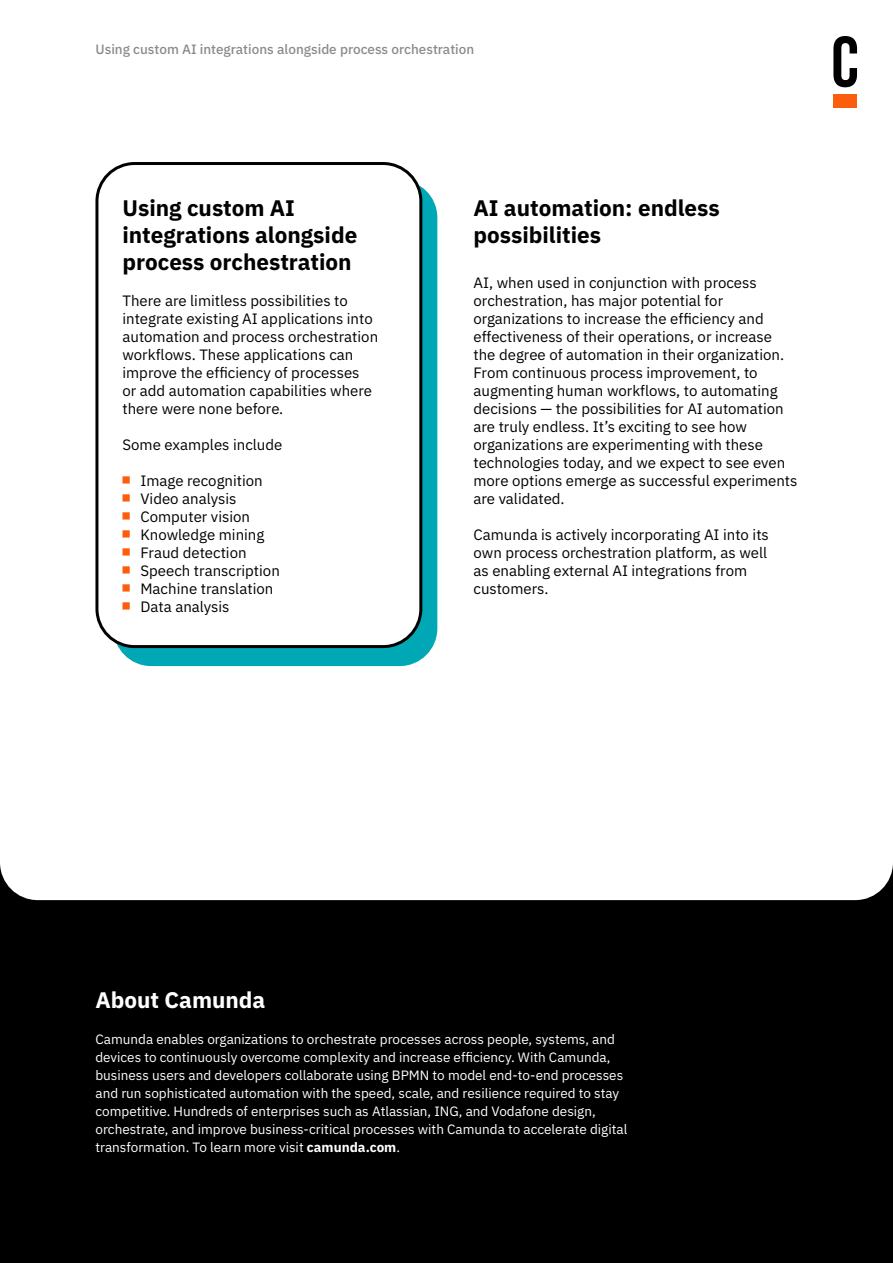
<style>
.page{position:relative;width:893px;height:1263px;background:#fff}
.page>*{position:absolute;margin:0;border:0;box-sizing:border-box;transform-origin:0 0}
.header1{font:700 22.5px/27px "IBM Plex Sans";color:#000}
.t1{font:700 22.5px "IBM Plex Sans";color:#fff}
.content{font:15px/18px "IBM Plex Sans";color:#000}
.content-sidebar-black{font:15px/18px "IBM Plex Sans";color:#000}
.t2{font:13.5px/18px "IBM Plex Sans";color:#fff}
.running-header{font:500 13.5px "IBM Plex Sans";color:#888b8d}
.s1{font-family:"Lato";font-size:27px;color:#fc5d0d}
.s2{font-weight:700}
</style>
<div class="page">
<div style="left:0;top:900px;width:893px;height:363px;background:#000"></div>
<svg style="left:833px;top:36px;width:24px;height:51px"></svg>
<div style="left:833px;top:95px;width:24px;height:13px;background:#fc5d0d"></div>
<div style="left:113px;top:180px;width:324px;height:486px;background:#00a7b5;border-radius:38px"></div>
<div style="left:97px;top:164px;width:324px;height:483px;background:#fff;border-radius:38px"></div>
<div style="left:95px;top:162px;width:327px;height:486px;border:3px solid #000;border-radius:38px"></div>
<p class="running-header" style="left:95px;top:39px;width:380px">Using custom AI integrations alongside process orchestration</p>
<p class="header1" style="left:122px;top:193px;width:236px">Using custom AI integrations alongside process orchestration</p>
<p class="content-sidebar-black" style="left:122px;top:290px;width:257px">There are limitless possibilities to integrate existing AI applications into automation and process orchestration workflows. These applications can improve the efficiency of processes<br>or add automation capabilities where there were none before.</p>
<p class="content-sidebar-black" style="left:122px;top:434px;width:161px">Some examples include</p>
<p class="content" style="left:121px;top:470px;width:143px"><span class="s1">▪</span> Image recognition</p>
<p class="content" style="left:121px;top:488px;width:117px"><span class="s1">▪</span> Video analysis</p>
<p class="content" style="left:121px;top:506px;width:131px"><span class="s1">▪</span> Computer vision</p>
<p class="content" style="left:121px;top:524px;width:145px"><span class="s1">▪</span> Knowledge mining</p>
<p class="content" style="left:121px;top:542px;width:127px"><span class="s1">▪</span> Fraud detection</p>
<p class="content" style="left:121px;top:560px;width:160px"><span class="s1">▪</span> Speech transcription</p>
<p class="content" style="left:121px;top:578px;width:154px"><span class="s1">▪</span> Machine translation</p>
<p class="content" style="left:121px;top:596px;width:110px"><span class="s1">▪</span> Data analysis</p>
<p class="header1" style="left:473px;top:193px;width:248px">AI automation: endless possibilities</p>
<p class="content" style="left:473px;top:272px;width:325px">AI, when used in conjunction with process orchestration, has major potential for organizations to increase the efficiency and effectiveness of their operations, or increase the degree of automation in their organization.<br>From continuous process improvement, to augmenting human workflows, to automating decisions — the possibilities for AI automation are truly endless. It’s exciting to see how organizations are experimenting with these technologies today, and we expect to see even more options emerge as successful experiments are validated.</p>
<p class="content" style="left:473px;top:524px;width:297px">Camunda is actively incorporating AI into its own process orchestration platform, as well as enabling external AI integrations from customers.</p>
<h1 class="t1" style="left:95px;top:982px;width:171px">About Camunda</h1>
<p class="t2" style="left:95px;top:1029px;width:533px">Camunda enables organizations to orchestrate processes across people, systems, and devices to continuously overcome complexity and increase efficiency. With Camunda, business users and developers collaborate using BPMN to model end-to-end processes and run sophisticated automation with the speed, scale, and resilience required to stay competitive. Hundreds of enterprises such as Atlassian, ING, and Vodafone design, orchestrate, and improve business-critical processes with Camunda to accelerate digital transformation. To learn more visit <span class="s2">camunda.com</span>.</p>
</div>
